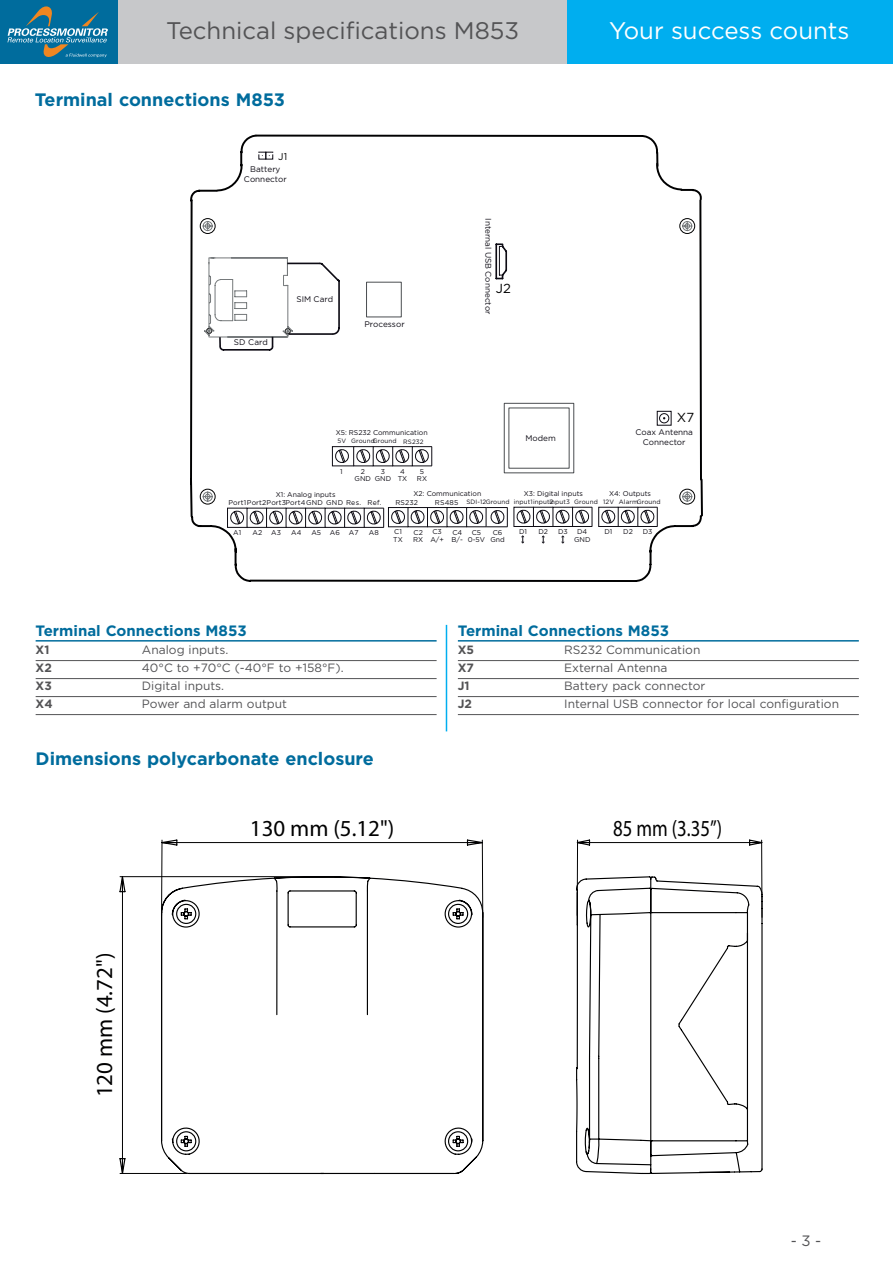
<style>
.page{position:relative;width:893px;height:1263px;background:#fff}
.page>*{position:absolute;margin:0;border:0;box-sizing:border-box;transform-origin:0 0}
.t1{font:24px "Gotham Pro";color:#535355}
.t2{font:24px "Gotham Pro";color:#fff}
.t3{font:22.95px "Myriad Pro";color:#000001}
.t4{font:22.95px "Myriad Pro";color:#000001;scale:.82 1}
.t5{font:700 18px "Gotham Pro";color:#006c9d}
.t6{font:700 15px "Gotham Pro";color:#006c9d}
.t7{font:15px "Gotham Pro";color:#535355}
.t8{font:13.05px "Gotham Pro";color:#000001}
.t9{font:12px "Gotham Pro";color:#535355}
.t10{font:700 12px "Gotham Pro";color:#535355}
.t11{font:9.75px "Gotham Pro";color:#000001}
.t12{font:8.1px/9.8px "Gotham Pro";color:#0d0b14;text-align:center}
.t13{font:6.9px/7.5px "Gotham Pro";color:#0e0c14;text-align:center}
.t14{font:6.9px "Gotham Pro";letter-spacing:.02em;color:#0e0c14}
.t15{font:6.3px "Gotham Pro";letter-spacing:.02em;color:#0e0c14}
.s1{font-size:6.9px}
</style>
<div class="page">
<div style="left:117px;top:0;width:451px;height:64px;background:#c7c8ca"></div>
<div style="left:568px;top:0;width:325px;height:64px;background:#00aeef"></div>
<hr style="left:446px;top:625px;width:1px;height:106px;background:#00aeef">
<div style="left:0;top:0;width:117px;height:64px;background:#006c9d"></div>
<svg style="left:7px;top:6px;width:101px;height:51px"></svg>
<svg style="left:190px;top:135px;width:513px;height:447px"></svg>
<svg style="left:203px;top:221px;width:489px;height:280px"></svg>
<svg style="left:495px;top:243px;width:13px;height:37px"></svg>
<div style="left:659px;top:413px;width:10px;height:10px;border:1px solid #0d0b14;border-radius:50%"></div>
<div style="left:657px;top:411px;width:14px;height:14px;border:1px solid #0d0b14"></div>
<div style="left:366px;top:282px;width:36px;height:35px;background:#fff;border:1px solid #4b4e51"></div>
<div style="left:504px;top:403px;width:70px;height:70px;background:#fff;border:1px solid #4b4e51"></div>
<div style="left:259px;top:152px;width:7px;height:7px;border:1px solid #0d0b14"></div>
<svg style="left:257px;top:153px;width:6px;height:3px"></svg>
<svg style="left:269px;top:153px;width:6px;height:3px"></svg>
<svg style="left:542px;top:535px;width:2px;height:9px"></svg>
<svg style="left:561px;top:535px;width:3px;height:9px"></svg>
<svg style="left:521px;top:535px;width:3px;height:9px"></svg>
<svg style="left:227px;top:507px;width:431px;height:21px"></svg>
<svg style="left:332px;top:446px;width:100px;height:20px"></svg>
<hr style="left:36px;top:640px;width:401px;height:2px;background:#006c9d">
<hr style="left:36px;top:660px;width:401px;height:1px;background:#535355">
<hr style="left:36px;top:678px;width:401px;height:1px;background:#535355">
<hr style="left:36px;top:696px;width:401px;height:1px;background:#535355">
<hr style="left:36px;top:714px;width:401px;height:1px;background:#535355">
<hr style="left:458px;top:640px;width:401px;height:2px;background:#006c9d">
<hr style="left:458px;top:660px;width:401px;height:1px;background:#535355">
<hr style="left:458px;top:678px;width:401px;height:1px;background:#535355">
<hr style="left:458px;top:696px;width:401px;height:1px;background:#535355">
<hr style="left:458px;top:714px;width:401px;height:1px;background:#535355">
<svg style="left:119px;top:876px;width:365px;height:298px"></svg>
<hr style="left:120px;top:1173px;width:67px;height:1px;background:#000001">
<hr style="left:120px;top:876px;width:205px;height:1px;background:#000001">
<hr style="left:122px;top:877px;width:1px;height:296px;background:#000001">
<svg style="left:161px;top:839px;width:323px;height:79px"></svg>
<svg style="left:576px;top:870px;width:187px;height:304px"></svg>
<svg style="left:576px;top:839px;width:187px;height:7px"></svg>
<hr style="left:577px;top:840px;width:1px;height:75px;background:#000001">
<hr style="left:761px;top:840px;width:1px;height:77px;background:#000001">
<hr style="left:578px;top:842px;width:184px;height:1px;background:#000001">
<h1 class="t1" style="left:166px;top:17px;width:355px">Technical specifications M853</h1>
<h1 class="t2" style="left:609px;top:17px;width:242px">Your success counts</h1>
<h3 class="t5" style="left:35px;top:90px;width:252px">Terminal connections M853</h3>
<p class="t11" style="left:278px;top:151px;width:10px">J1</p>
<p class="t12" style="left:244px;top:164px;width:44px">Battery<br>Connector</p>
<p class="t12" style="left:234px;top:337px;width:36px">SD Card</p>
<p class="t12" style="left:296px;top:295px;width:38px">SIM Card</p>
<p class="t12" style="left:364px;top:319px;width:42px">Processor</p>
<p class="t13" style="left:336px;top:429px;width:94px">X5: RS232 Communication</p>
<p class="t13" style="left:375px;top:467px;width:18px">3<br>GND</p>
<p class="t15" style="left:351px;top:438px;width:74px">GroundGround RS232</p>
<p class="t13" style="left:398px;top:467px;width:11px">4<br>TX</p>
<p class="t15" style="left:337px;top:437px;width:10px">5V</p>
<p class="t13" style="left:355px;top:467px;width:18px">2<br>GND</p>
<p class="t13" style="left:340px;top:467px;width:4px">1</p>
<p class="t13" style="left:417px;top:467px;width:12px">5<br>RX</p>
<p class="t12" style="left:493px;top:218px;width:97px;rotate:90deg">Internal USB Connector</p>
<p class="t8" style="left:496px;top:281px;width:17px">J2</p>
<p class="t12" style="left:525px;top:434px;width:32px">Modem</p>
<p class="t8" style="left:677px;top:411px;width:19px">X7</p>
<p class="t12" style="left:635px;top:427px;width:59px">Coax Antenna<br>Connector</p>
<p class="t13" style="left:276px;top:491px;width:61px">X1: Analog inputs</p>
<p class="t14" style="left:228px;top:499px;width:155px">Port1Port2Port3Port4GND GND Res. Ref.</p>
<p class="t13" style="left:233px;top:529px;width:10px">A1</p>
<p class="t13" style="left:253px;top:529px;width:11px">A2</p>
<p class="t13" style="left:271px;top:529px;width:11px">A3</p>
<p class="t13" style="left:291px;top:529px;width:12px">A4</p>
<p class="t13" style="left:311px;top:529px;width:30px">A5 A6</p>
<p class="t13" style="left:349px;top:529px;width:11px">A7</p>
<p class="t13" style="left:369px;top:529px;width:11px">A8</p>
<p class="t13" style="left:524px;top:490px;width:61px">X3: Digital inputs</p>
<p class="t13" style="left:519px;top:528px;width:9px">D1</p>
<p class="t13" style="left:538px;top:528px;width:11px">D2</p>
<p class="t13" style="left:609px;top:490px;width:43px">X4: Outputs</p>
<p class="t13" style="left:604px;top:528px;width:9px">D1</p>
<p class="t13" style="left:414px;top:490px;width:69px">X2: Communication</p>
<p class="t13" style="left:413px;top:528px;width:12px;text-align:left">C2<br>RX</p>
<p class="t15" style="left:619px;top:498px;width:21px">Alarm</p>
<p class="t15" style="left:514px;top:498px;width:86px">input1input2input3 Ground</p>
<p class="t13" style="left:558px;top:528px;width:11px">D3</p>
<p class="t13" style="left:643px;top:528px;width:11px">D3</p>
<p class="t15" style="left:603px;top:498px;width:12px">12V</p>
<p class="t15" style="left:637px;top:499px;width:25px">Ground</p>
<p class="t13" style="left:623px;top:528px;width:11px">D2</p>
<p class="t13" style="left:395px;top:498px;width:24px">RS232</p>
<p class="t15" style="left:435px;top:498px;width:76px"><span class="s1">RS485</span> SDI-12Ground</p>
<p class="t13" style="left:490px;top:528px;width:16px">C6<br>Gnd</p>
<p class="t13" style="left:574px;top:528px;width:18px">D4<br>GND</p>
<p class="t13" style="left:430px;top:528px;width:15px;text-align:left">C3<br>A/+</p>
<p class="t13" style="left:393px;top:528px;width:11px;text-align:left">C1<br>TX</p>
<p class="t13" style="left:468px;top:528px;width:19px">C5<br>0-5V</p>
<p class="t13" style="left:452px;top:528px;width:13px;text-align:left">C4<br>B/-</p>
<p class="t6" style="left:36px;top:622px;width:213px">Terminal Connections M853</p>
<p class="t10" style="left:36px;top:643px;width:15px">X1</p>
<p class="t9" style="left:142px;top:643px;width:88px">Analog inputs.</p>
<p class="t10" style="left:36px;top:661px;width:18px">X2</p>
<p class="t9" style="left:142px;top:661px;width:203px">40°C to +70°C (-40°F to +158°F).</p>
<p class="t10" style="left:36px;top:679px;width:18px">X3</p>
<p class="t9" style="left:142px;top:679px;width:84px">Digital inputs.</p>
<p class="t10" style="left:36px;top:697px;width:19px">X4</p>
<p class="t9" style="left:142px;top:697px;width:147px">Power and alarm output</p>
<h3 class="t5" style="left:36px;top:749px;width:340px">Dimensions polycarbonate enclosure</h3>
<p class="t6" style="left:458px;top:622px;width:213px">Terminal Connections M853</p>
<p class="t10" style="left:458px;top:643px;width:18px">X5</p>
<p class="t9" style="left:564px;top:643px;width:138px">RS232 Communication</p>
<p class="t10" style="left:458px;top:661px;width:18px">X7</p>
<p class="t9" style="left:564px;top:661px;width:105px">External Antenna</p>
<p class="t10" style="left:458px;top:679px;width:13px">J1</p>
<p class="t9" style="left:564px;top:679px;width:143px">Battery pack connector</p>
<p class="t10" style="left:458px;top:697px;width:16px">J2</p>
<p class="t9" style="left:564px;top:697px;width:276px">Internal USB connector for local configuration</p>
<h2 class="t3" style="left:90px;top:1097px;width:146px;rotate:-90deg">120 mm (4.72")</h2>
<h2 class="t3" style="left:250px;top:814px;width:146px">130 mm (5.12")</h2>
<h2 class="t4" style="left:613px;top:814px;width:134px">85 mm (3.35”)</h2>
<p class="t7" style="left:791px;top:1233px;width:32px">- 3 -</p>
</div>
